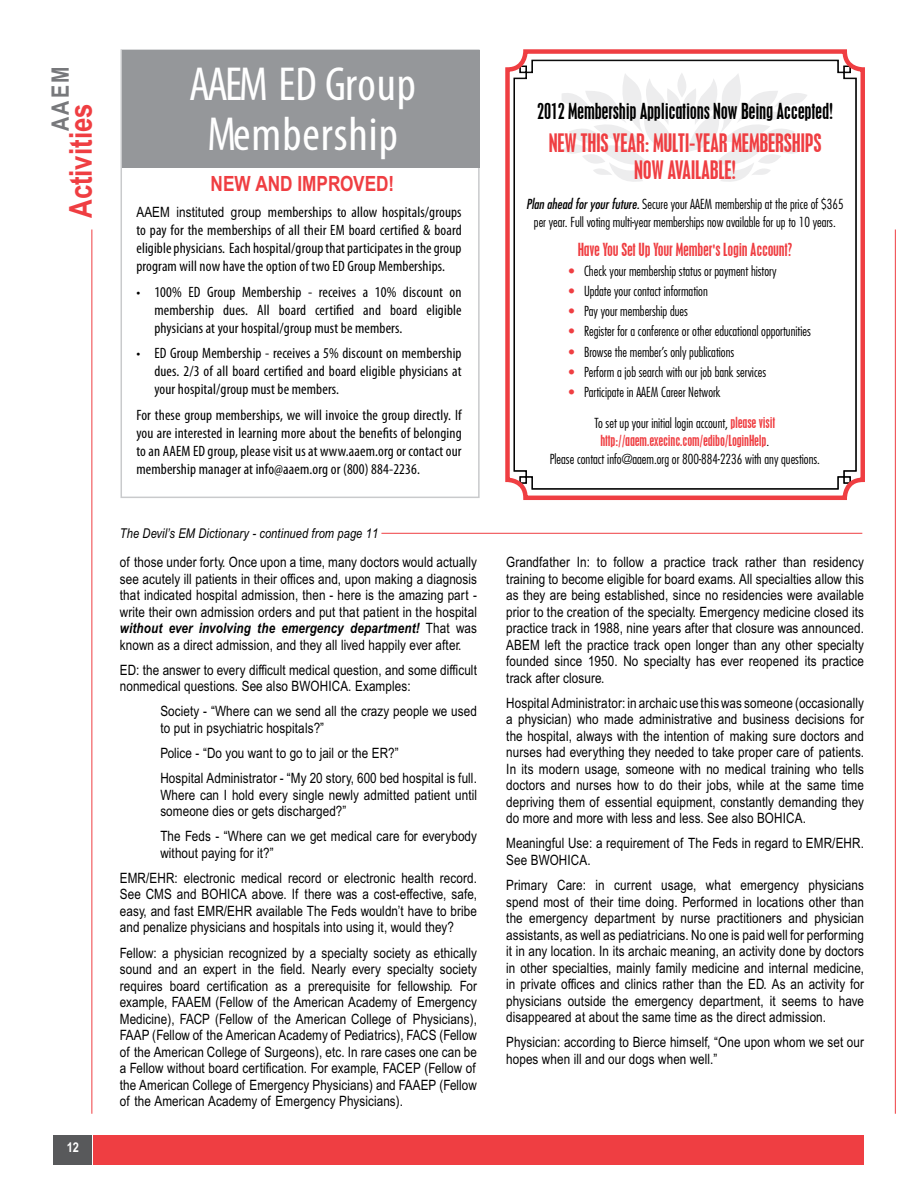
<style>
.page{position:relative;width:918px;height:1188px;background:#fff}
.page>*{position:absolute;margin:0;border:0;box-sizing:border-box;transform-origin:0 0}
.t1{font:condensed 48px/49.5px "Myriad Pro";letter-spacing:.02em;color:#fff;text-align:center}
.t2{font:700 31.5px "Arial Narrow MT Pro";color:#ef3e42}
.t3{font:700 24px "Arial Narrow MT Pro";color:#77787b}
.t4{font:condensed 22.5px/27px "Placard";color:#ef3e42;text-align:center}
.t5{font:700 21px "Arial Narrow MT Pro";color:#ef3e42}
.t6{font:condensed 19.5px "Placard";color:#000}
.t7{font:condensed 15.9px "Placard";color:#ef3e42}
.t8{font:condensed 15px/18px "Myriad Pro";letter-spacing:.01em;color:#000;text-align:justify}
.t9{font:14.25px/16.5px "Arial Narrow MT Pro";letter-spacing:.01em;color:#000}
.t10{font:300 condensed 13.5px/18px "Futura";color:#000;text-align:center}
.t11{font:italic 13.5px "Arial Narrow MT Pro";letter-spacing:.01em;color:#000}
.t12{font:condensed 13.5px "Placard";color:#ef3e42}
.t13{font:700 13.5px "Arial Narrow MT Pro";color:#fff}
.s1{font-family:"Myriad Pro";font-weight:400;font-stretch:condensed;color:#fff}
.s2{font-family:"Arial Narrow MT Pro";font-stretch:normal;font-size:14.25px}
.s3{font-weight:700;font-style:italic}
.s4{font-weight:400;font-style:italic}
.s5{color:#ef3e42}
.s6{font-family:"Placard";font-weight:400;color:#ef3e42}
.s7{font-family:"Futura";font-weight:300;color:#000}
</style>
<div class="page">
<hr style="left:91px;top:230px;width:1px;height:884px;background:#ef3e42">
<div style="left:53px;top:1135px;width:39px;height:30px;background:#58595b"></div>
<div style="left:93px;top:1135px;width:771px;height:30px;background:#ef3e42"></div>
<hr style="left:895px;top:230px;width:1px;height:884px;background:#ef3e42">
<hr style="left:381px;top:533px;width:481px;height:1px;background:#ef3e42">
<div style="left:121px;top:49px;width:359px;height:449px;background:#fff;border:2px solid #c9cacc"></div>
<div style="left:122px;top:51px;width:358px;height:117px;background:#95979a"></div>
<svg style="left:514px;top:61px;width:342px;height:428px"></svg>
<div style="left:505px;top:49px;width:360px;height:451px;border:4px solid #ef3e42;border-radius:18px"></div>
<h3 class="t3" style="left:46px;top:131px;width:66px;rotate:-90deg">AAEM</h3>
<h2 class="t2" style="left:62px;top:218px;width:116px;rotate:-90deg">ACTIVITIES</h2>
<p class="t13" style="left:67px;top:1139px;width:14px">12</p>
<h1 class="t1" style="left:189px;top:59px;width:228px">AAEM ED Group<br>Membership</h1>
<h3 class="t5" style="left:204px;top:170px;width:192px"><span class="s1">P</span>NEW AND IMPROVED!</h3>
<p class="t8" style="left:136px;top:203px;width:327px;text-indent:40px"><span class="s2">instituted group</span> memberships to allow hospitals/groups to pay for the memberships of all their EM board certified &amp; board eligible physicians. Each hospital/group that participates in the group program will now have the option of two ED Group Memberships.</p>
<p class="t8" style="left:154px;top:283px;width:309px;text-indent:-18px">• 100% ED Group Membership - receives a 10% discount on membership dues. All board certified and board eligible physicians at your hospital/group must be members.</p>
<p class="t8" style="left:154px;top:344px;width:309px;text-indent:-18px">• ED Group Membership - receives a 5% discount on membership dues. 2/3 of all board certified and board eligible physicians at your hospital/group must be members.</p>
<p class="t8" style="left:136px;top:406px;width:327px">For these group memberships, we will invoice the group directly. If you are interested in learning more about the benefits of belonging to an AAEM ED group, please visit us at www.aaem.org or contact our membership manager at info@aaem.org or (800) 884-2236.</p>
<p class="t9" style="left:136px;top:204px;width:10px">AAEM</p>
<p class="t11" style="left:120px;top:525px;width:260px">The Devil’s EM Dictionary - continued from page 11</p>
<p class="t9" style="left:120px;top:554px;width:359px;text-align:justify">of those under forty. Once upon a time, many doctors would actually see acutely ill patients in their offices and, upon making a diagnosis that indicated hospital admission, then - here is the amazing part - write their own admission orders and put that patient in the hospital <span class="s3">without ever involving the emergency department!</span> That was known as a direct admission, and they all lived happily ever after.</p>
<p class="t9" style="left:120px;top:661px;width:359px">ED : the answer to every difficult medical question, and some difficult nonmedical questions. See also BWOHICA</p>
<p class="t9" style="left:160px;top:674px;width:318px;line-height:25.2px;text-indent:188px">. Examples:<br>Society - “Where can we send all the crazy people we used</p>
<p class="t9" style="left:160px;top:715px;width:318px;line-height:25.2px">to put in psychiatric hospitals?”<br>Police - “Do you want to go to jail or the ER?”<br>Hospital Administrator - “My 20 story, 600 bed hospital is full.</p>
<p class="t9" style="left:160px;top:786px;width:318px">Where can I hold every single newly admitted patient until someone dies or gets discharged?”</p>
<p class="t9" style="left:160px;top:828px;width:318px">The Feds - “Where can we get medical care for everybody without paying for it?”</p>
<p class="t9" style="left:120px;top:870px;width:359px;text-indent:26px">/EHR: electronic medical record or electronic health record.<br>See CMS</p>
<p class="t9" style="left:120px;top:870px;width:10px">EMR</p>
<p class="t9" style="left:177px;top:886px;width:41px">and BOHICA</p>
<p class="t9" style="left:252px;top:886px;width:226px">above. If there was a cost-effective, safe,</p>
<p class="t9" style="left:120px;top:903px;width:88px">easy, and fast EMR</p>
<p class="t9" style="left:224px;top:903px;width:13px">/EHR</p>
<p class="t9" style="left:120px;top:903px;width:359px;text-indent:136px">available The Feds wouldn’t have to bribe and penalize physicians and hospitals into using it, would they?</p>
<p class="t9" style="left:120px;top:944px;width:359px;text-align:justify">Fellow: a physician recognized by a specialty society as ethically sound and an expert in the field. Nearly every specialty society requires board certification as a prerequisite for fellowship. For example, FAAEM</p>
<p class="t9" style="left:120px;top:994px;width:359px;text-align:justify;text-indent:96px">(Fellow of the American Academy of Emergency Medicine), FACP (Fellow of the American College of Physicians), FAAP (Fellow of the American Academy of Pediatrics), FACS</p>
<p class="t9" style="left:120px;top:1027px;width:359px;text-align:justify;text-indent:319px">(Fellow of the American College of Surgeons), etc. In rare cases one can be a Fellow without board certification. For example, FACE</p>
<p class="t9" style="left:413px;top:1060px;width:64px">P (Fellow of</p>
<p class="t9" style="left:120px;top:1076px;width:287px">the American College of Emergency Physicians) and FAAE</p>
<p class="t9" style="left:429px;top:1076px;width:50px">P (Fellow</p>
<p class="t9" style="left:120px;top:1093px;width:285px">of the American Academy of Emergency Physicians).</p>
<h3 class="t6" style="left:537px;top:99px;width:297px">2012 Membership Applications Now Being Accepted!</h3>
<h3 class="t4" style="left:549px;top:130px;width:274px">NEW THIS YEAR: MULTI-YEAR MEMBERSHIPS<br>NOW AVAILABLE!</h3>
<p class="t10" style="left:526px;top:195px;width:319px"><span class="s4">Plan ahead for your future.</span> Secure your AAEM membership at the price of $365 per year. Full voting multi-year memberships now available for up to 10 years.</p>
<p class="t7" style="left:578px;top:239px;width:216px">Have You Set Up Your Member's Login Account?</p>
<p class="t10" style="left:569px;top:262px;width:209px"><span class="s5">•</span> Check your membership status or payment history</p>
<p class="t10" style="left:569px;top:282px;width:140px"><span class="s5">•</span> Update your contact information</p>
<p class="t10" style="left:569px;top:302px;width:121px"><span class="s5">•</span> Pay your membership dues</p>
<p class="t10" style="left:569px;top:322px;width:243px"><span class="s5">•</span> Register for a conference or other educational opportunities</p>
<p class="t10" style="left:569px;top:343px;width:167px"><span class="s5">•</span> Browse the member’s only publications</p>
<p class="t10" style="left:569px;top:363px;width:199px"><span class="s5">•</span> Perform a job search with our job bank services</p>
<p class="t10" style="left:569px;top:383px;width:153px"><span class="s5">•</span> Participate in AAEM Career Network</p>
<p class="t10" style="left:595px;top:414px;width:182px">To set up your initial login account, <span class="s6">please visit</span></p>
<p class="t12" style="left:601px;top:433px;width:170px">http://aaem.execinc.com/edibo/LoginHelp<span class="s7">.</span></p>
<p class="t10" style="left:550px;top:450px;width:272px">Please contact info@aaem.org or 800-884-2236 with any questions.</p>
<p class="t9" style="left:506px;top:554px;width:359px;text-align:justify">Grandfather In: to follow a practice track rather than residency training to become eligible for board exams. All specialties allow this as they are being established, since no residencies were available prior to the creation of the specialty. Emergency medicine closed its practice track in 1988, nine years after that closure was announced.<br>ABEM left the practice track open longer than any other specialty founded since 1950. No specialty has ever reopened its practice track after closure.</p>
<p class="t9" style="left:506px;top:694px;width:359px;text-align:justify">Hospital Administrator: in archaic use this was someone (occasionally a physician) who made administrative and business decisions for the hospital, always with the intention of making sure doctors and nurses had everything they needed to take proper care of patients.<br>In its modern usage, someone with no medical training who tells doctors and nurses how to do their jobs, while at the same time depriving them of essential equipment, constantly demanding they do more and more with less and less. See also BOHICA</p>
<p class="t9" style="left:506px;top:806px;width:310px;line-height:25.2px;text-indent:296px">.<br>Meaningful Use: a requirement of The Feds in regard to EMR</p>
<p class="t9" style="left:832px;top:835px;width:33px">/EHR.</p>
<p class="t9" style="left:506px;top:852px;width:42px">See BWOHICA</p>
<p class="t9" style="left:506px;top:847px;width:359px;line-height:25.2px;text-indent:81px">.<br>Primary Care: in current usage, what emergency physicians</p>
<p class="t9" style="left:506px;top:893px;width:359px;text-align:justify">spend most of their time doing. Performed in locations other than the emergency department by nurse practitioners and physician assistants, as well as pediatricians. No one is paid well for performing it in any location. In its archaic meaning, an activity done by doctors in other specialties, mainly family medicine and internal medicine, in private offices and clinics rather than the ED. As an activity for physicians outside the emergency department, it seems to have disappeared at about the same time as the direct admission.</p>
<p class="t9" style="left:506px;top:1034px;width:359px">Physician: according to Bierce himself, “One upon whom we set our hopes when ill and our dogs when well.”</p>
</div>
